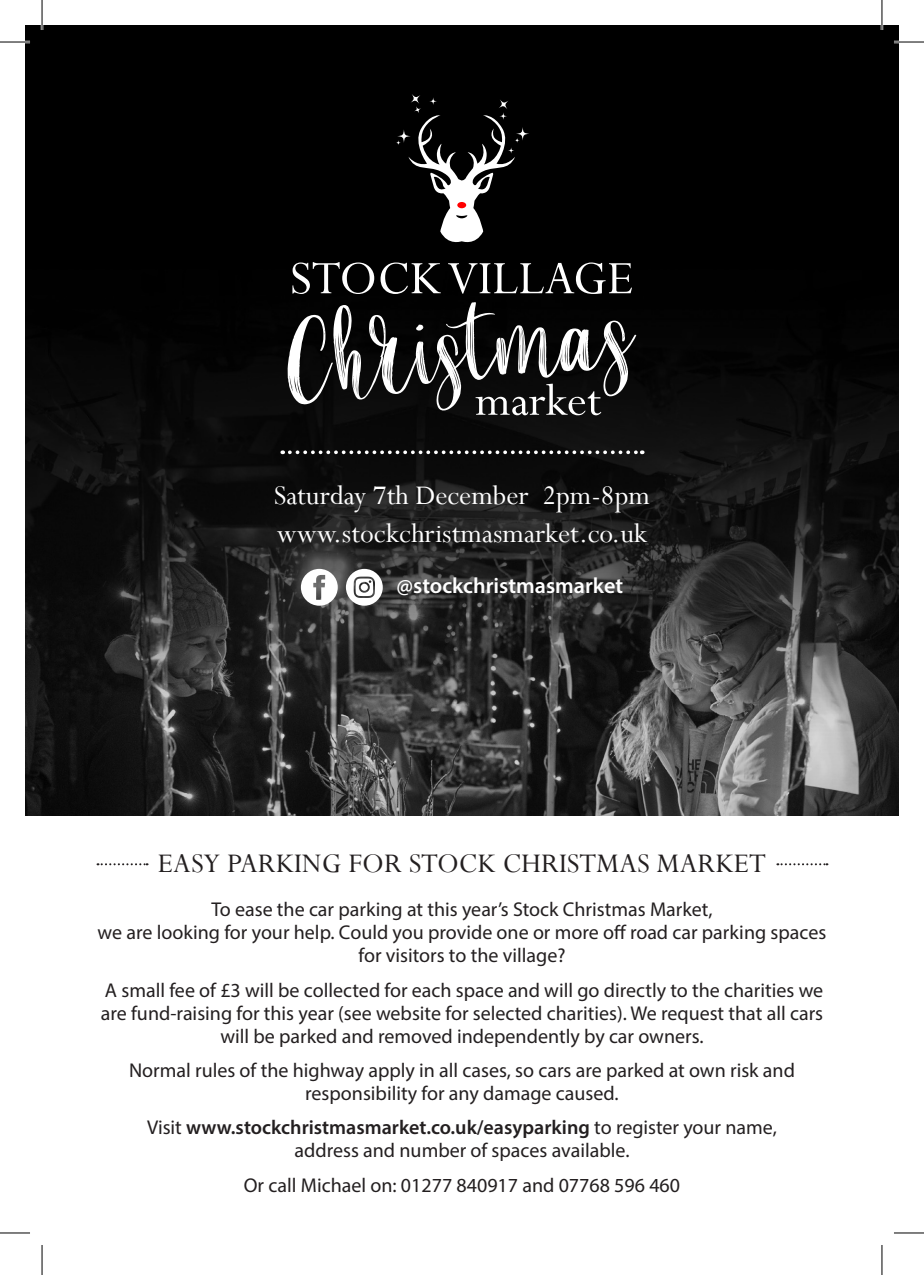
<style>
.page{position:relative;width:924px;height:1275px;background:#fff}
.page>*{position:absolute;margin:0;border:0;box-sizing:border-box;transform-origin:0 0}
.t1{font:30px "Perpetua";color:#fff}
.t2{font:30px "Perpetua";color:#231f20}
.t3{font:600 22px "Myriad Pro";color:#fff}
.t4{font:20px/23px "Myriad Pro";color:#231f20;text-align:center}
.s1{font-weight:600}
</style>
<div class="page">
<img style="left:25px;top:25px;width:873px;height:790px">
<svg style="left:287px;top:302px;width:349px;height:113px;background:#3a3a3a"></svg>
<svg style="left:292px;top:262px;width:82px;height:32px"></svg>
<svg style="left:380px;top:262px;width:60px;height:32px"></svg>
<svg style="left:448px;top:262px;width:183px;height:32px"></svg>
<svg style="left:498px;top:99px;width:10px;height:10px"></svg>
<svg style="left:410px;top:94px;width:10px;height:10px"></svg>
<svg style="left:397px;top:129px;width:13px;height:14px"></svg>
<svg style="left:414px;top:106px;width:7px;height:7px"></svg>
<svg style="left:429px;top:97px;width:8px;height:8px"></svg>
<svg style="left:395px;top:140px;width:6px;height:5px"></svg>
<svg style="left:515px;top:127px;width:14px;height:13px"></svg>
<svg style="left:408px;top:114px;width:111px;height:132px"></svg>
<svg style="left:289px;top:450px;width:353px;height:4px"></svg>
<svg style="left:97px;top:863px;width:50px;height:2px"></svg>
<svg style="left:777px;top:863px;width:50px;height:2px"></svg>
<svg style="left:301px;top:569px;width:36px;height:37px"></svg>
<svg style="left:346px;top:569px;width:36px;height:37px"></svg>
<hr style="left:0;top:41px;width:30px;height:2px;background:#fff">
<hr style="left:893px;top:41px;width:30px;height:2px;background:#fff">
<hr style="left:41px;top:0;width:2px;height:30px;background:#fff">
<hr style="left:880px;top:0;width:2px;height:30px;background:#fff">
<hr style="left:0;top:42px;width:30px;height:1px;background:#000">
<hr style="left:893px;top:42px;width:30px;height:1px;background:#000">
<hr style="left:0;top:1232px;width:30px;height:1px;background:#000">
<hr style="left:893px;top:1232px;width:30px;height:1px;background:#000">
<hr style="left:42px;top:0;width:1px;height:30px;background:#000">
<hr style="left:42px;top:1245px;width:1px;height:30px;background:#000">
<hr style="left:881px;top:0;width:1px;height:30px;background:#000">
<hr style="left:881px;top:1245px;width:1px;height:30px;background:#000">
<p class="t1" style="left:274px;top:477px;width:377px">Saturday 7th December 2pm-8pm</p>
<p class="t1" style="left:276px;top:515px;width:372px">www.stockchristmasmarket.co.uk</p>
<p class="t3" style="left:396px;top:571px;width:228px">@stockchristmasmarket</p>
<p class="t2" style="left:158px;top:844px;width:609px">EASY PARKING FOR STOCK CHRISTMAS MARKET</p>
<p class="t4" style="left:98px;top:897px;width:729px">To ease the car parking at this year’s Stock Christmas Market,<br>we are looking for your help. Could you provide one or more off road car parking spaces for visitors to the village?</p>
<p class="t4" style="left:101px;top:978px;width:723px">A small fee of £3 will be collected for each space and will go directly to the charities we are fund-raising for this year (see website for selected charities). We request that all cars will be parked and removed independently by car owners.</p>
<p class="t4" style="left:129px;top:1058px;width:667px">Normal rules of the highway apply in all cases, so cars are parked at own risk and responsibility for any damage caused.</p>
<p class="t4" style="left:147px;top:1115px;width:631px">Visit <span class="s1">www.stockchristmasmarket.co.uk/easyparking</span> to register your name, address and number of spaces available.</p>
<p class="t4" style="left:244px;top:1173px;width:437px">Or call Michael on: 01277 840917 and 07768 596 460</p>
</div>
